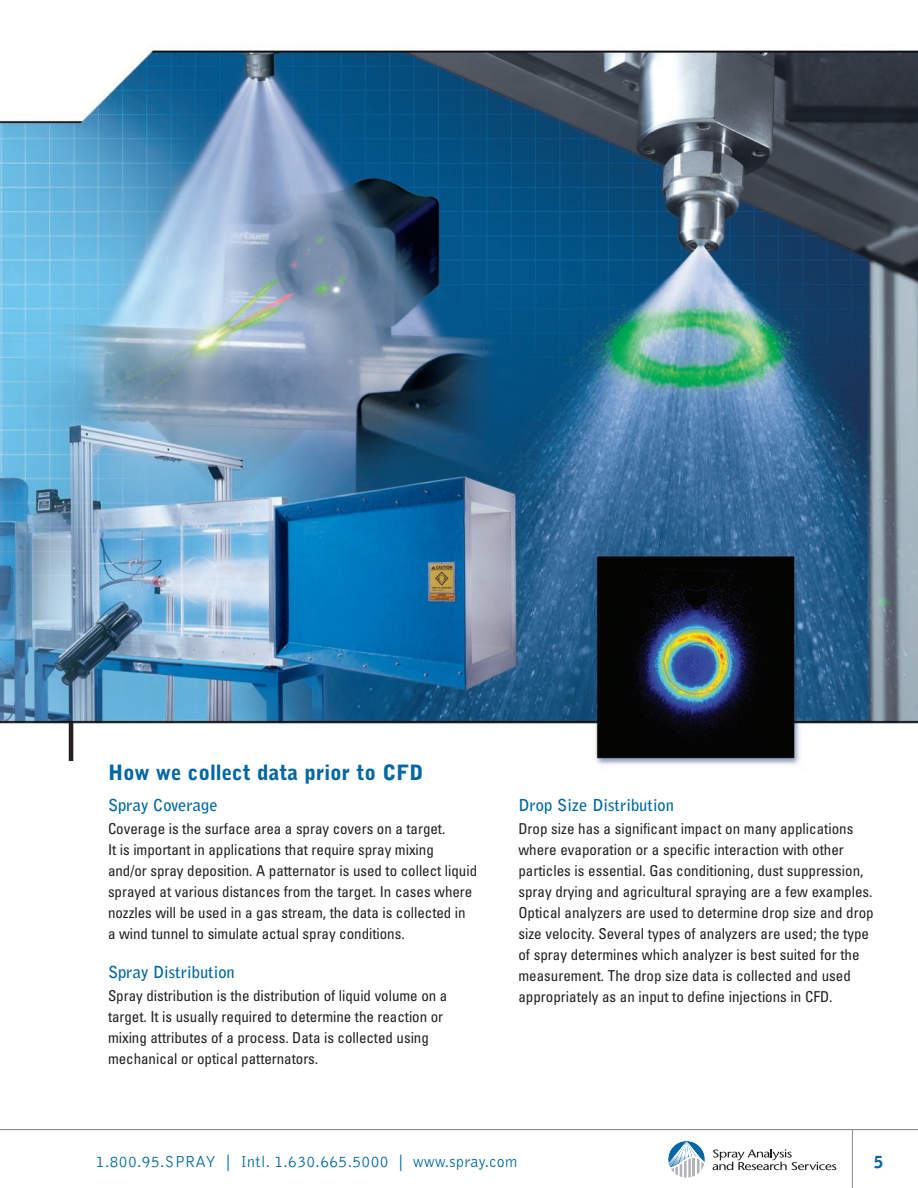
<style>
.page{position:relative;width:918px;height:1188px;background:#fff}
.page>*{position:absolute;margin:0;border:0;box-sizing:border-box;transform-origin:0 0}
._14pt_blk_subhead{font:900 21px "Bell Gothic Std";color:#0067a5}
.body{font:700 16.5px "Bell Gothic Std";color:#0067a5}
.t1{font:300 16.5px "Bell Gothic Std";letter-spacing:.025em;color:#0067a5;scale:.95 1}
.t2{font:900 16.5px "Bell Gothic Std";color:#0067a5}
.body-2{font:condensed 15px/21px "Univers";letter-spacing:-.005em;color:#231f20}
</style>
<div class="page">
<hr style="left:852px;top:1130px;width:1px;height:58px;background:#8a8c8f">
<svg style="left:713px;top:1149px;width:123px;height:21px"></svg>
<svg style="left:669px;top:1142px;width:35px;height:35px"></svg>
<div style="left:667px;top:1140px;width:39px;height:39px;border:1px solid #fff;border-radius:50%"></div>
<img style="left:0;top:50px;width:918px;height:715px">
<hr style="left:0;top:1129px;width:918px;height:1px;background:#8a8c8f">
<hr style="left:69px;top:723px;width:4px;height:38px;background:#231f20">
<p class="_14pt_blk_subhead" style="left:108px;top:760px;width:317px">How we collect data prior to CFD</p>
<p class="body" style="left:108px;top:795px;width:111px">Spray Coverage</p>
<p class="body-2" style="left:108px;top:818px;width:371px">Coverage is the surface area a spray covers on a target.<br>It is important in applications that require spray mixing<br>and/or spray deposition. A patternator is used to collect liquid sprayed at various distances from the target. In cases where nozzles will be used in a gas stream, the data is collected in<br>a wind tunnel to simulate actual spray conditions.</p>
<p class="body" style="left:108px;top:962px;width:128px">Spray Distribution</p>
<p class="body-2" style="left:108px;top:985px;width:341px">Spray distribution is the distribution of liquid volume on a target. It is usually required to determine the reaction or mixing attributes of a process. Data is collected using mechanical or optical patternators.</p>
<p class="body" style="left:518px;top:795px;width:157px">Drop Size Distribution</p>
<p class="body-2" style="left:518px;top:818px;width:357px">Drop size has a significant impact on many applications where evaporation or a specific interaction with other particles is essential. Gas conditioning, dust suppression, spray drying and agricultural spraying are a few examples.<br>Optical analyzers are used to determine drop size and drop size velocity. Several types of analyzers are used; the type of spray determines which analyzer is best suited for the measurement. The drop size data is collected and used appropriately as an input to define injections in CFD.</p>
<p class="t1" style="left:96px;top:1152px;width:445px">1.800.95.SPRAY | Intl. 1.630.665.5000 | www.spray.com</p>
<p class="t2" style="left:874px;top:1152px;width:10px">5</p>
</div>
